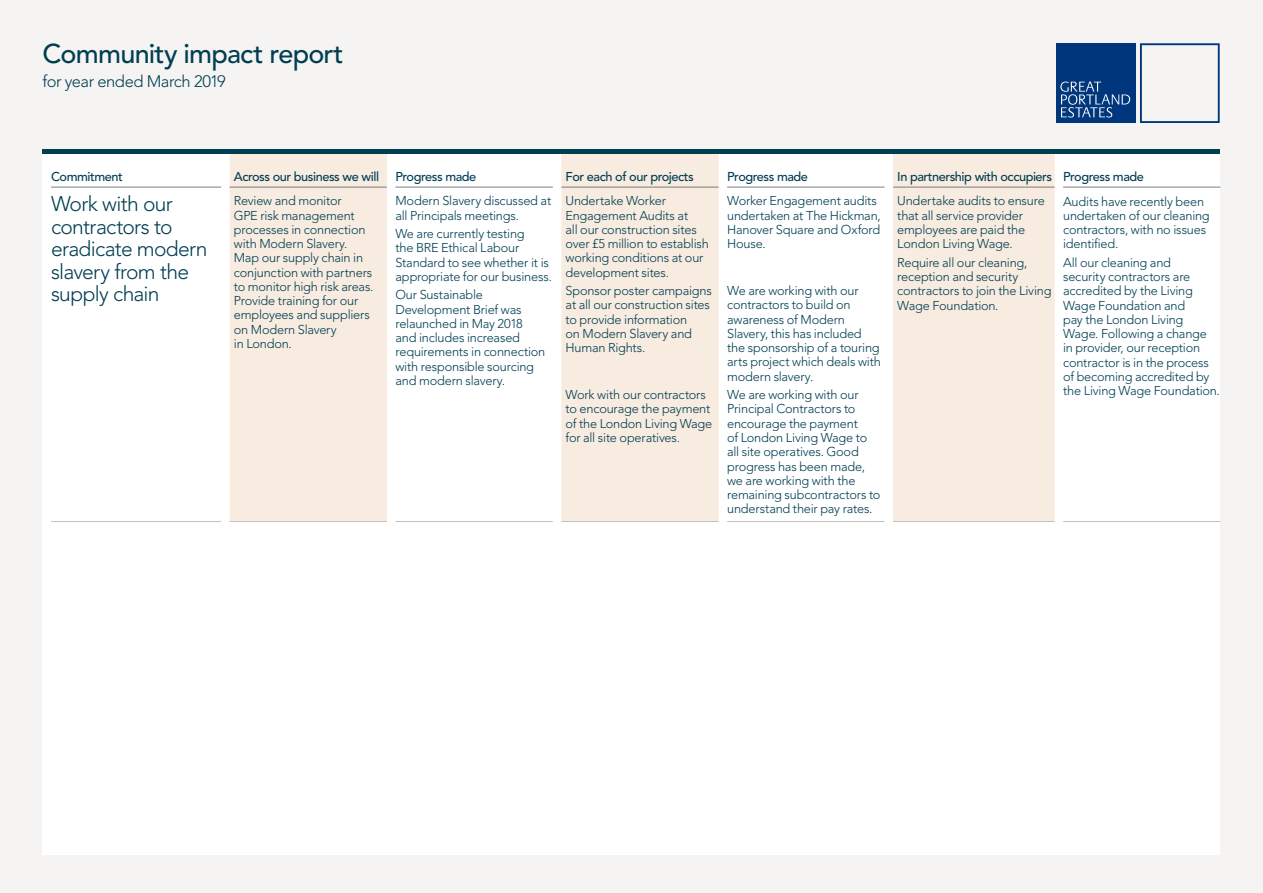
<style>
.page{position:relative;width:1263px;height:893px;background:#f6f4f2}
.page>*{position:absolute;margin:0;border:0;box-sizing:border-box;transform-origin:0 0}
.t1{font:500 27px "Avenir LT Std";letter-spacing:-.03em;color:#003e52}
.t2{font:300 21px/22.5px "Avenir LT Std";letter-spacing:-.035em;color:#003e52}
.t3{font:300 16.5px "Avenir LT Std";letter-spacing:-.03em;color:#003e52}
.t4{font:300 12.75px/14.2px "Avenir LT Std";letter-spacing:-.015em;color:#003e52}
.t5{font:500 12.75px "Avenir LT Std";letter-spacing:-.035em;color:#003e52}
</style>
<div class="page">
<div style="left:43px;top:151px;width:1177px;height:704px;background:#fff"></div>
<div style="left:1056px;top:43px;width:79px;height:80px;background:#00377c"></div>
<svg style="left:1140px;top:43px;width:80px;height:80px"></svg>
<svg style="left:1060px;top:81px;width:70px;height:37px"></svg>
<svg style="left:230px;top:153px;width:824px;height:368px;fill:#f8ebe0"></svg>
<hr style="left:395px;top:187px;width:158px;height:1px;background:#7a7d82">
<hr style="left:561px;top:187px;width:158px;height:1px;background:#7a7d82">
<hr style="left:727px;top:187px;width:157px;height:1px;background:#7a7d82">
<hr style="left:893px;top:187px;width:161px;height:1px;background:#7a7d82">
<hr style="left:1063px;top:187px;width:157px;height:1px;background:#7a7d82">
<hr style="left:561px;top:521px;width:158px;height:1px;background:#c0bfc1">
<hr style="left:727px;top:521px;width:157px;height:1px;background:#c0bfc1">
<hr style="left:51px;top:187px;width:170px;height:1px;background:#7a7d82">
<hr style="left:230px;top:187px;width:157px;height:1px;background:#7a7d82">
<hr style="left:230px;top:521px;width:157px;height:1px;background:#c0bfc1">
<hr style="left:395px;top:521px;width:158px;height:1px;background:#c0bfc1">
<hr style="left:51px;top:521px;width:170px;height:1px;background:#c0bfc1">
<hr style="left:893px;top:521px;width:161px;height:1px;background:#c0bfc1">
<hr style="left:1063px;top:521px;width:157px;height:1px;background:#c0bfc1">
<hr style="left:43px;top:149px;width:1177px;height:4px;background:#003e52">
<h1 class="t1" style="left:43px;top:38px;width:303px">Community impact report</h1>
<p class="t3" style="left:43px;top:72px;width:185px">for year ended March 2019</p>
<p class="t5" style="left:51px;top:169px;width:73px">Commitment</p>
<p class="t5" style="left:234px;top:169px;width:147px">Across our business we will</p>
<p class="t5" style="left:395px;top:169px;width:82px">Progress made</p>
<p class="t5" style="left:566px;top:169px;width:130px">For each of our projects</p>
<p class="t5" style="left:727px;top:169px;width:82px">Progress made</p>
<p class="t5" style="left:897px;top:169px;width:248px">In partnership with occupiers Progress made</p>
<h2 class="t2" style="left:51px;top:193px;width:158px">Work with our contractors to eradicate modern slavery from the supply chain</h2>
<p class="t4" style="left:234px;top:194px;width:141px">Review and monitor<br>GPE risk management processes in connection with Modern Slavery.<br>Map our supply chain in conjunction with partners to monitor high risk areas.<br>Provide training for our employees and suppliers on Modern Slavery<br>in London.</p>
<p class="t4" style="left:395px;top:194px;width:157px">Modern Slavery discussed at all Principals meetings.</p>
<p class="t4" style="left:566px;top:194px;width:145px">Undertake Worker<br>Engagement Audits at<br>all our construction sites over £5 million to establish working conditions at our development sites.</p>
<p class="t4" style="left:566px;top:284px;width:148px">Sponsor poster campaigns at all our construction sites to provide information<br>on Modern Slavery and<br>Human Rights.</p>
<p class="t4" style="left:566px;top:388px;width:148px">Work with our contractors to encourage the payment of the London Living Wage for all site operatives.</p>
<p class="t4" style="left:727px;top:194px;width:155px">Worker Engagement audits undertaken at The Hickman,<br>Hanover Square and Oxford<br>House.</p>
<p class="t4" style="left:727px;top:284px;width:155px">We are working with our contractors to build on awareness of Modern<br>Slavery, this has included the sponsorship of a touring arts project which deals with modern slavery.</p>
<p class="t4" style="left:727px;top:388px;width:155px">We are working with our<br>Principal Contractors to encourage the payment<br>of London Living Wage to all site operatives. Good progress has been made, we are working with the remaining subcontractors to understand their pay rates.</p>
<p class="t4" style="left:897px;top:194px;width:149px">Undertake audits to ensure that all service provider employees are paid the<br>London Living Wage.</p>
<p class="t4" style="left:897px;top:255px;width:156px">Require all our cleaning, reception and security contractors to join the Living<br>Wage Foundation.</p>
<p class="t4" style="left:1063px;top:194px;width:148px">Audits have recently been undertaken of our cleaning contractors, with no issues identified.</p>
<p class="t4" style="left:1063px;top:255px;width:158px">All our cleaning and<br>security contractors are accredited by the Living<br>Wage Foundation and<br>pay the London Living<br>Wage. Following a change in provider, our reception contractor is in the process of becoming accredited by the Living Wage Foundation.</p>
<p class="t4" style="left:395px;top:227px;width:158px">We are currently testing<br>the BRE Ethical Labour<br>Standard to see whether it is appropriate for our business.</p>
<p class="t4" style="left:395px;top:288px;width:151px">Our Sustainable<br>Development Brief was relaunched in May 2018 and includes increased requirements in connection with responsible sourcing and modern slavery.</p>
</div>
